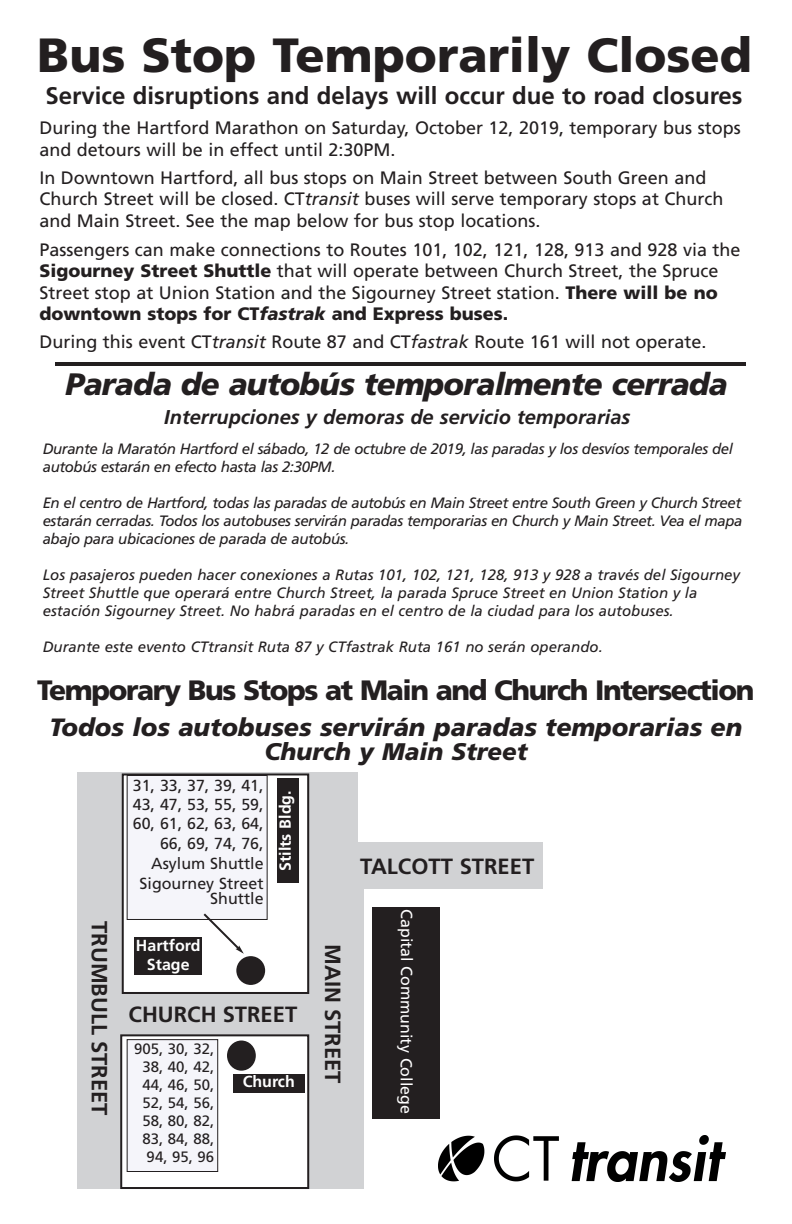
<style>
.page{position:relative;width:792px;height:1224px;background:#fff}
.page>*{position:absolute;margin:0;border:0;box-sizing:border-box;transform-origin:0 0}
.t1{font:900 48px "Frutiger";color:#231f20}
.t2{font:italic 900 31px "Frutiger";letter-spacing:-.025em;color:#231f20}
.t3{font:900 28px "Frutiger";letter-spacing:-.05em;color:#231f20}
.t4{font:italic 900 25px "Frutiger";color:#231f20}
.t5{font:700 24px "Frutiger";color:#231f20}
.t6{font:italic 900 24px "Frutiger";color:#231f20}
.t7{font:700 22px "Frutiger";color:#231f20}
.t8{font:italic 700 20px "Frutiger";color:#231f20}
.t9{font:18px/21.6px "Frutiger";color:#231f20}
.t10{font:16px/19.6px "Frutiger";color:#231f20;text-align:right}
.t11{font:700 16px/19.2px "Frutiger";color:#fff;text-align:center}
.t12{font:16px "Frutiger";color:#fff}
.t13{font:italic 15px/18px "Frutiger";color:#231f20;text-align:justify}
.t14{font:italic 15px/18px "Frutiger";letter-spacing:-.025em;color:#231f20}
.t15{font:15px/18px "Frutiger";color:#231f20;text-align:justify}
.s1{font-style:italic}
.s2{font-weight:900}
.s3{font-weight:900;font-style:italic}
</style>
<div class="page">
<div style="left:77px;top:772px;width:466px;height:417px;background:#d1d2d4"></div>
<div style="left:124px;top:775px;width:183px;height:217px;background:#fff"></div>
<div style="left:122px;top:773px;width:187px;height:221px;border:2px solid #231f20"></div>
<div style="left:122px;top:1036px;width:185px;height:151px;background:#fff"></div>
<div style="left:120px;top:1034px;width:189px;height:155px;border:2px solid #231f20"></div>
<div style="left:227px;top:1041px;width:29px;height:30px;background:#231f20;border-radius:50%"></div>
<div style="left:236px;top:956px;width:29px;height:29px;background:#231f20;border-radius:50%"></div>
<div style="left:134px;top:938px;width:68px;height:37px;background:#231f20"></div>
<div style="left:278px;top:778px;width:21px;height:105px;background:#231f20"></div>
<div style="left:233px;top:1074px;width:72px;height:18px;background:#231f20"></div>
<div style="left:365px;top:890px;width:191px;height:299px;background:#fff"></div>
<div style="left:372px;top:907px;width:67px;height:212px;background:#231f20"></div>
<div style="left:128px;top:776px;width:139px;height:143px;background:#f5f5fa"></div>
<div style="left:127px;top:775px;width:141px;height:145px;border:1px solid #231f20"></div>
<div style="left:128px;top:1040px;width:89px;height:131px;background:#f5f5fa"></div>
<div style="left:127px;top:1039px;width:91px;height:133px;border:1px solid #231f20"></div>
<img style="left:438px;top:1135px;width:288px;height:47px">
<div style="left:358px;top:772px;width:185px;height:70px;background:#fff"></div>
<hr style="left:55px;top:362px;width:691px;height:4px;background:#231f20">
<svg style="left:201px;top:913px;width:43px;height:41px"></svg>
<h1 class="t1" style="left:37px;top:36px;width:716px">Bus Stop Temporarily Closed</h1>
<p class="t9" style="left:39px;top:118px;width:703px">During the Hartford Marathon on Saturday, October 12, 2019, temporary bus stops and detours will be in effect until 2:30PM.</p>
<p class="t9" style="left:39px;top:168px;width:686px">In Downtown Hartford, all bus stops on Main Street between South Green and<br>Church Street will be closed. CT<span class="s1">transit</span> buses will serve temporary stops at Church and Main Street. See the map below for bus stop locations.</p>
<p class="t9" style="left:39px;top:240px;width:703px">Passengers can make connections to Routes 101, 102, 121, 128, 913 and 928 via the <span class="s2">Sigourney Street Shuttle</span> that will operate between Church Street, the Spruce Street stop at Union Station and the Sigourney Street station. <span class="s2">There will be no downtown stops for CT</span><span class="s3">fastrak</span> <span class="s2">and Express buses.</span></p>
<p class="t9" style="left:39px;top:332px;width:669px">During this event CT<span class="s1">transit</span> Route 87 and CT<span class="s1">fastrak</span> Route 161 will not operate.</p>
<h3 class="t5" style="left:45px;top:86px;width:699px">Service disruptions and delays will occur due to road closures</h3>
<h2 class="t2" style="left:66px;top:372px;width:664px">Parada de autobús temporalmente cerrada</h2>
<p class="t8" style="left:164px;top:409px;width:468px">Interrupciones y demoras de servicio temporarias</p>
<p class="t14" style="left:43px;top:441px;width:692px">Durante la Maratón Hartford el sábado, 12 de octubre de 2019, las paradas y los desvíos temporales del autobús estarán en efecto hasta las 2:30PM.</p>
<p class="t13" style="left:43px;top:495px;width:701px">En el centro de Hartford, todas las paradas de autobús en Main Street entre South Green y Church Street estarán cerradas. Todos los autobuses servirán paradas temporarias en Church y Main Street. Vea el mapa abajo para ubicaciones de parada de autobús.</p>
<p class="t13" style="left:43px;top:567px;width:699px;text-align:left">Los pasajeros pueden hacer conexiones a Rutas 101, 102, 121, 128, 913 y 928 a través del Sigourney<br>Street Shuttle que operará entre Church Street, la parada Spruce Street en Union Station y la estación Sigourney Street. No habrá paradas en el centro de la ciudad para los autobuses.</p>
<p class="t13" style="left:43px;top:639px;width:562px">Durante este evento CTtransit Ruta 87 y CTfastrak Ruta 161 no serán operando.</p>
<h3 class="t3" style="left:37px;top:679px;width:719px">Temporary Bus Stops at Main and Church Intersection</h3>
<h3 class="t4" style="left:49px;top:717px;width:695px">Todos los autobuses servirán paradas temporarias en</h3>
<h3 class="t6" style="left:265px;top:742px;width:264px">Church y Main Street</h3>
<p class="t7" style="left:108px;top:921px;width:196px;rotate:90deg">TRUMBULL STREET</p>
<p class="t10" style="left:133px;top:777px;width:132px">31, 33, 37, 39, 41,<br>43, 47, 53, 55, 59,<br>60, 61, 62, 63, 64,<br>66, 69, 74, 76,<br>Asylum Shuttle<br>Sigourney Street</p>
<p class="t10" style="left:210px;top:890px;width:55px">Shuttle</p>
<p class="t11" style="left:136px;top:937px;width:66px">Hartford<br>Stage</p>
<p class="t11" style="left:277px;top:871px;width:82px;rotate:-90deg">Stilts Bldg.</p>
<p class="t7" style="left:129px;top:1005px;width:170px">CHURCH STREET</p>
<p class="t15" style="left:142px;top:1041px;width:73px;text-indent:-8px">905, 30, 32, 38, 40, 42, 44, 46, 50, 52, 54, 56, 58, 80, 82, 83, 84, 88, 94, 95, 96</p>
<p class="t11" style="left:243px;top:1073px;width:54px">Church</p>
<p class="t7" style="left:342px;top:944px;width:141px;rotate:90deg">MAIN STREET</p>
<p class="t7" style="left:360px;top:857px;width:175px">TALCOTT STREET</p>
<p class="t12" style="left:413px;top:909px;width:206px;rotate:90deg">Capital Community Col el ge</p>
</div>
